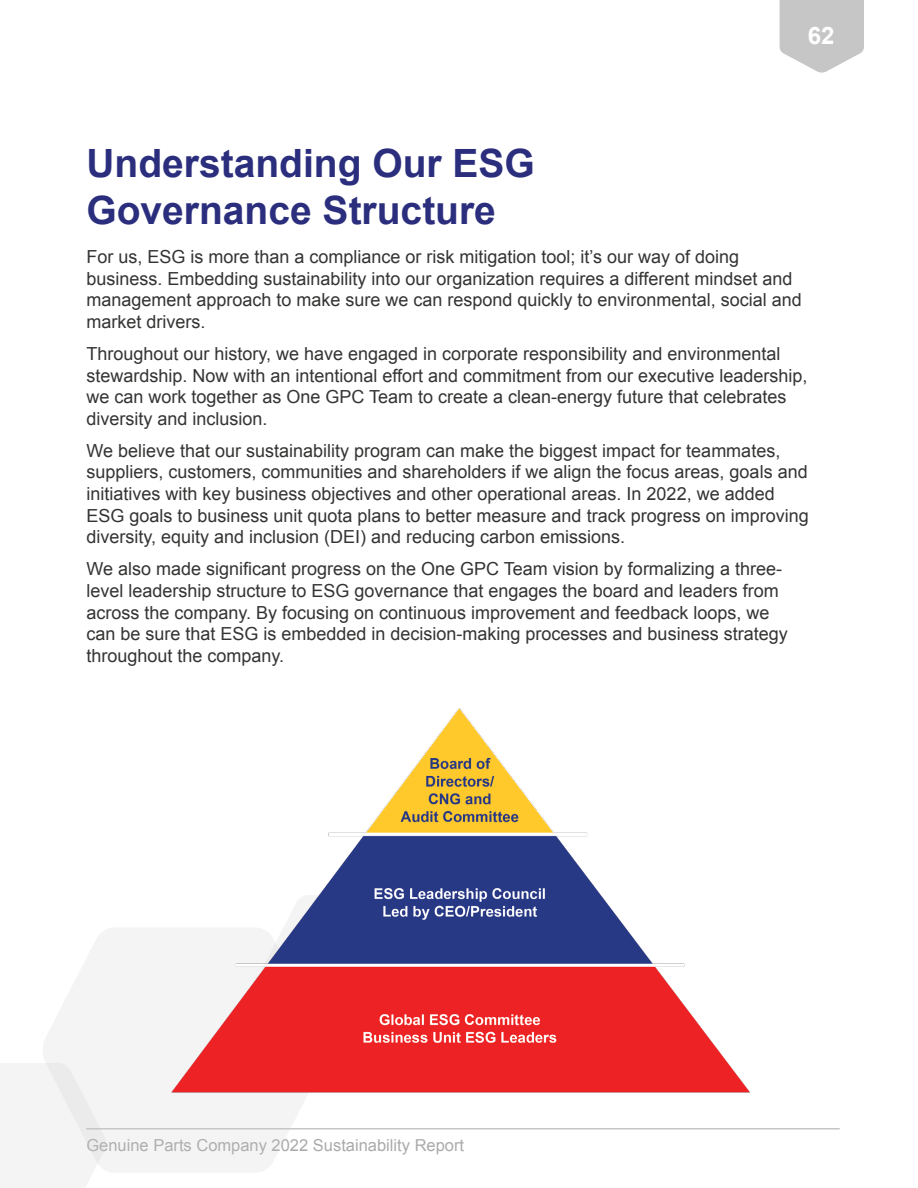
<style>
.page{position:relative;width:918px;height:1188px;background:#fff}
.page>*{position:absolute;margin:0;border:0;box-sizing:border-box;transform-origin:0 0}
.t1{font:700 39px/46.8px "Arial";color:#2b2e7d}
.t2{font:700 24px "Arial";color:#fff}
.t3{font:18px/21.6px "Arial";color:#343433}
.t4{font:16.5px "Arial";color:#aaaaab}
</style>
<div class="page">
<svg style="left:780px;top:0;width:84px;height:73px"></svg>
<hr style="left:86px;top:1128px;width:754px;height:2px;background:#c6c6c7">
<div style="left:0;top:1063px;width:92px;height:125px;background:#f4f4f4"></div>
<svg style="left:42px;top:928px;width:286px;height:245px;fill:#f4f4f4"></svg>
<img style="left:142px;top:707px;width:608px;height:418px">
<h2 class="t2" style="left:808px;top:19px;width:28px">62</h2>
<h1 class="t1" style="left:86px;top:141px;width:450px">Understanding Our ESG<br>Governance Structure</h1>
<p class="t3" style="left:86px;top:246px;width:717px">For us, ESG is more than a compliance or risk mitigation tool; it’s our way of doing business. Embedding sustainability into our organization requires a different mindset and management approach to make sure we can respond quickly to environmental, social and market drivers.</p>
<p class="t3" style="left:86px;top:343px;width:722px">Throughout our history, we have engaged in corporate responsibility and environmental stewardship. Now with an intentional effort and commitment from our executive leadership, we can work together as One GPC Team to create a clean-energy future that celebrates diversity and inclusion.</p>
<p class="t3" style="left:86px;top:440px;width:724px">We believe that our sustainability program can make the biggest impact for teammates, suppliers, customers, communities and shareholders if we align the focus areas, goals and initiatives with key business objectives and other operational areas. In 2022, we added ESG goals to business unit quota plans to better measure and track progress on improving diversity, equity and inclusion (DEI) and reducing carbon emissions.</p>
<p class="t3" style="left:86px;top:558px;width:703px">We also made significant progress on the One GPC Team vision by formalizing a three&shy;level leadership structure to ESG governance that engages the board and leaders from across the company. By focusing on continuous improvement and feedback loops, we can be sure that ESG is embedded in decision-making processes and business strategy throughout the company.</p>
<p class="t4" style="left:86px;top:1134px;width:379px">Genuine Parts Company 2022 Sustainability Report</p>
</div>
